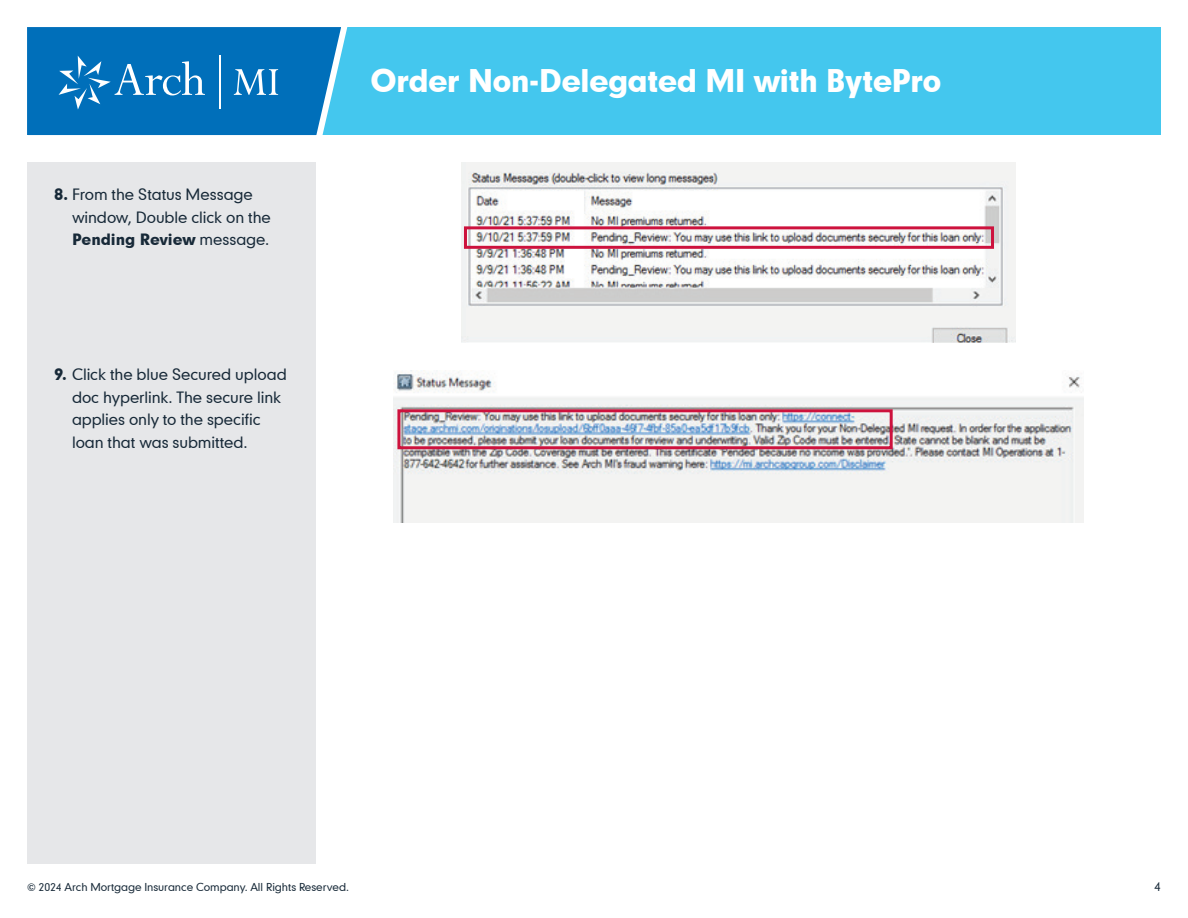
<style>
.page{position:relative;width:1188px;height:918px;background:#fff}
.page>*{position:absolute;margin:0;border:0;box-sizing:border-box;transform-origin:0 0}
.t1{font:30px "Geometric 706 BT Black B";letter-spacing:-.03em;color:#fff}
.t2{font:15px/22.5px "Geometric 706 BT Medium B";letter-spacing:-.005em;color:#172938}
.t3{font:15px "Geometric 706 BT Black B";letter-spacing:-.01em;color:#172938}
.t4{font:12px "Geometric 706 BT Medium B";color:#172938}
.t5{font:10.5px "Geometric 706 BT Medium B";letter-spacing:-.005em;color:#172938}
.s1{font-family:"Geometric 706 BT Black B"}
.s2{font-family:"Geometric 706 BT Medium B"}
</style>
<div class="page">
<div style="left:288px;top:27px;width:873px;height:108px;background:#44c7ee"></div>
<svg style="left:27px;top:27px;width:321px;height:109px;background:#147cc0"></svg>
<div style="left:27px;top:162px;width:289px;height:702px;background:#e6e7e9"></div>
<img style="left:462px;top:163px;width:553px;height:179px">
<div style="left:464px;top:226px;width:530px;height:23px;border:3px solid #cd123d"></div>
<img style="left:393px;top:370px;width:691px;height:153px">
<div style="left:397px;top:409px;width:496px;height:40px;border:3px solid #cd123d"></div>
<p class="t2" style="left:72px;top:183px;width:200px;text-indent:-18px"><span class="s1">8.</span> From the Status Message window, Double click on the</p>
<p class="t3" style="left:72px;top:230px;width:199px">Pending Review <span class="s2">message.</span></p>
<p class="t2" style="left:72px;top:363px;width:216px;text-indent:-18px"><span class="s1">9.</span> Click the blue Secured upload doc hyperlink. The secure link applies only to the specific loan that was submitted.</p>
<h1 class="t1" style="left:370px;top:61px;width:573px">Order Non-Delegated MI with BytePro</h1>
<p class="t5" style="left:27px;top:880px;width:323px">© 2024 Arch Mortgage Insurance Company. All Rights Reserved.</p>
<p class="t4" style="left:1154px;top:878px;width:8px">4</p>
</div>
